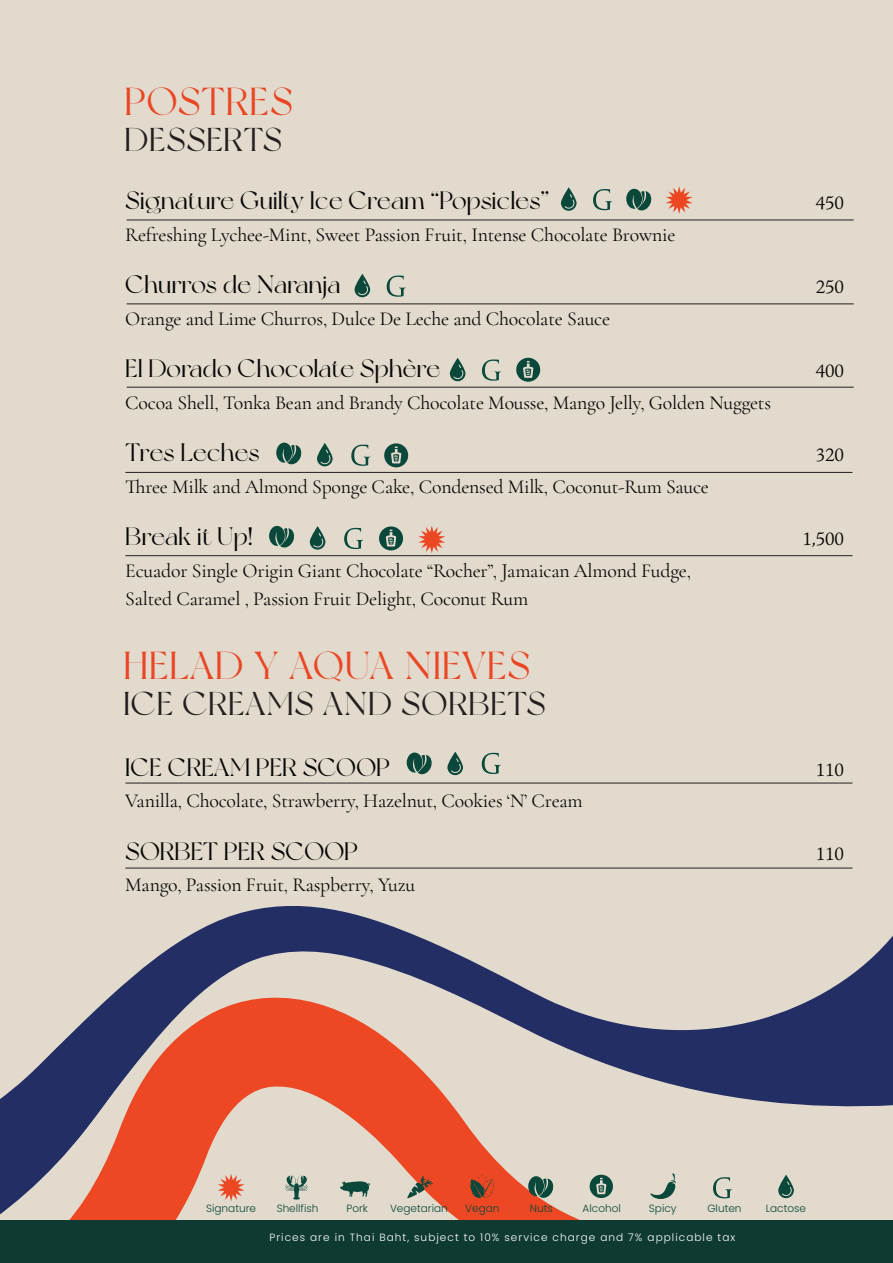
<style>
.page{position:relative;width:893px;height:1263px;background:#e1dacd}
.page>*{position:absolute;margin:0;border:0;box-sizing:border-box;transform-origin:0 0}
.t1{font:39px "New York";letter-spacing:.025em;color:#eb4623}
.t2{font:33px "New York";letter-spacing:.025em;color:#231f20}
.t3{font:25.2px "New York";color:#050504}
.t4{font:19.8px/28.5px "Cormorant Garamond";letter-spacing:-.01em;color:#050504}
.t5{font:300 19.8px "Adobe Jenson Pro";letter-spacing:-.01em;color:#050504}
.t6{font:300 10.5px "Poppins";color:#09483a}
.t7{font:300 10.5px "Poppins";letter-spacing:.1em;color:#fff}
</style>
<div class="page">
<svg style="left:113px;top:906px;width:780px;height:293px"></svg>
<svg style="left:0;top:994px;width:735px;height:226px"></svg>
<div style="left:0;top:1220px;width:893px;height:43px;background:#0e3a31"></div>
<svg style="left:561px;top:187px;width:16px;height:24px"></svg>
<svg style="left:593px;top:189px;width:19px;height:21px"></svg>
<svg style="left:355px;top:274px;width:15px;height:23px"></svg>
<svg style="left:387px;top:275px;width:19px;height:22px"></svg>
<svg style="left:450px;top:358px;width:15px;height:23px"></svg>
<svg style="left:482px;top:359px;width:19px;height:22px"></svg>
<svg style="left:317px;top:443px;width:16px;height:23px"></svg>
<svg style="left:351px;top:445px;width:19px;height:21px"></svg>
<svg style="left:276px;top:443px;width:26px;height:22px"></svg>
<svg style="left:310px;top:526px;width:15px;height:24px"></svg>
<svg style="left:344px;top:528px;width:19px;height:21px"></svg>
<svg style="left:269px;top:526px;width:26px;height:22px"></svg>
<svg style="left:447px;top:752px;width:16px;height:23px"></svg>
<svg style="left:482px;top:753px;width:19px;height:21px"></svg>
<svg style="left:407px;top:752px;width:25px;height:23px"></svg>
<svg style="left:626px;top:189px;width:26px;height:22px"></svg>
<svg style="left:516px;top:358px;width:24px;height:24px"></svg>
<svg style="left:384px;top:443px;width:24px;height:24px"></svg>
<svg style="left:379px;top:526px;width:24px;height:24px"></svg>
<hr style="left:127px;top:220px;width:727px;height:1px;background:#231f20">
<hr style="left:127px;top:304px;width:727px;height:1px;background:#231f20">
<hr style="left:127px;top:387px;width:727px;height:1px;background:#231f20">
<hr style="left:125px;top:472px;width:727px;height:1px;background:#231f20">
<hr style="left:125px;top:555px;width:727px;height:1px;background:#231f20">
<hr style="left:125px;top:783px;width:727px;height:1px;background:#231f20">
<hr style="left:125px;top:868px;width:727px;height:1px;background:#231f20">
<svg style="left:407px;top:1176px;width:26px;height:22px"></svg>
<svg style="left:470px;top:1174px;width:24px;height:26px"></svg>
<svg style="left:528px;top:1176px;width:26px;height:23px"></svg>
<svg style="left:285px;top:1174px;width:23px;height:25px"></svg>
<svg style="left:340px;top:1181px;width:30px;height:16px"></svg>
<svg style="left:590px;top:1175px;width:23px;height:23px"></svg>
<svg style="left:650px;top:1173px;width:26px;height:26px"></svg>
<svg style="left:713px;top:1177px;width:19px;height:21px"></svg>
<svg style="left:778px;top:1175px;width:16px;height:23px"></svg>
<svg style="left:218px;top:1173px;width:27px;height:28px"></svg>
<svg style="left:666px;top:186px;width:27px;height:28px"></svg>
<svg style="left:418px;top:526px;width:27px;height:27px"></svg>
<h1 class="t1" style="left:125px;top:78px;width:170px">POSTRES</h1>
<h2 class="t2" style="left:125px;top:120px;width:159px">DESSERTS</h2>
<p class="t3" style="left:125px;top:185px;width:426px">Signature Guilty Ice Cream “Popsicles”</p>
<p class="t5" style="left:816px;top:192px;width:30px">450</p>
<p class="t4" style="left:125px;top:220px;width:552px">Refreshing Lychee-Mint, Sweet Passion Fruit, Intense Chocolate Brownie</p>
<p class="t3" style="left:125px;top:269px;width:217px">Churros de Naranja</p>
<p class="t5" style="left:816px;top:276px;width:30px">250</p>
<p class="t4" style="left:125px;top:304px;width:486px">Orange and Lime Churros, Dulce De Leche and Chocolate Sauce</p>
<p class="t3" style="left:125px;top:353px;width:316px">El Dorado Chocolate Sphère</p>
<p class="t5" style="left:816px;top:360px;width:30px">400</p>
<p class="t4" style="left:125px;top:388px;width:647px">Cocoa Shell, Tonka Bean and Brandy Chocolate Mousse, Mango Jelly, Golden Nuggets</p>
<p class="t3" style="left:125px;top:437px;width:136px">Tres Leches</p>
<p class="t5" style="left:816px;top:444px;width:30px">320</p>
<p class="t4" style="left:125px;top:472px;width:585px">Three Milk and Almond Sponge Cake, Condensed Milk, Coconut-Rum Sauce</p>
<p class="t3" style="left:125px;top:521px;width:129px">Break it Up!</p>
<p class="t5" style="left:802px;top:528px;width:43px">1,500</p>
<p class="t4" style="left:125px;top:556px;width:567px">Ecuador Single Origin Giant Chocolate “Rocher”, Jamaican Almond Fudge,<br>Salted Caramel , Passion Fruit Delight, Coconut Rum</p>
<h1 class="t1" style="left:123px;top:642px;width:408px">HELAD Y AQUA NIEVES</h1>
<h2 class="t2" style="left:123px;top:684px;width:424px">ICE CREAMS AND SORBETS</h2>
<p class="t3" style="left:125px;top:752px;width:266px">ICE CREAM PER SCOOP</p>
<p class="t5" style="left:816px;top:758px;width:30px">110</p>
<p class="t4" style="left:125px;top:787px;width:459px">Vanilla, Chocolate, Strawberry, Hazelnut, Cookies ‘N’ Cream</p>
<p class="t3" style="left:125px;top:836px;width:234px">SORBET PER SCOOP</p>
<p class="t5" style="left:816px;top:842px;width:30px">110</p>
<p class="t4" style="left:125px;top:871px;width:292px">Mango, Passion Fruit, Raspberry, Yuzu</p>
<p class="t6" style="left:206px;top:1202px;width:51px">Signature</p>
<p class="t6" style="left:277px;top:1202px;width:43px">Shellfish</p>
<p class="t6" style="left:346px;top:1202px;width:23px">Pork</p>
<p class="t6" style="left:390px;top:1202px;width:59px">Vegetarian</p>
<p class="t6" style="left:465px;top:1202px;width:36px">Vegan</p>
<p class="t6" style="left:530px;top:1202px;width:24px">Nuts</p>
<p class="t6" style="left:583px;top:1202px;width:40px">Alcohol</p>
<p class="t6" style="left:649px;top:1202px;width:29px">Spicy</p>
<p class="t6" style="left:707px;top:1202px;width:36px">Gluten</p>
<p class="t6" style="left:766px;top:1202px;width:42px">Lactose</p>
<p class="t7" style="left:269px;top:1231px;width:467px">Prices are in Thai Baht, subject to 10% service charge and 7% applicable tax</p>
</div>
